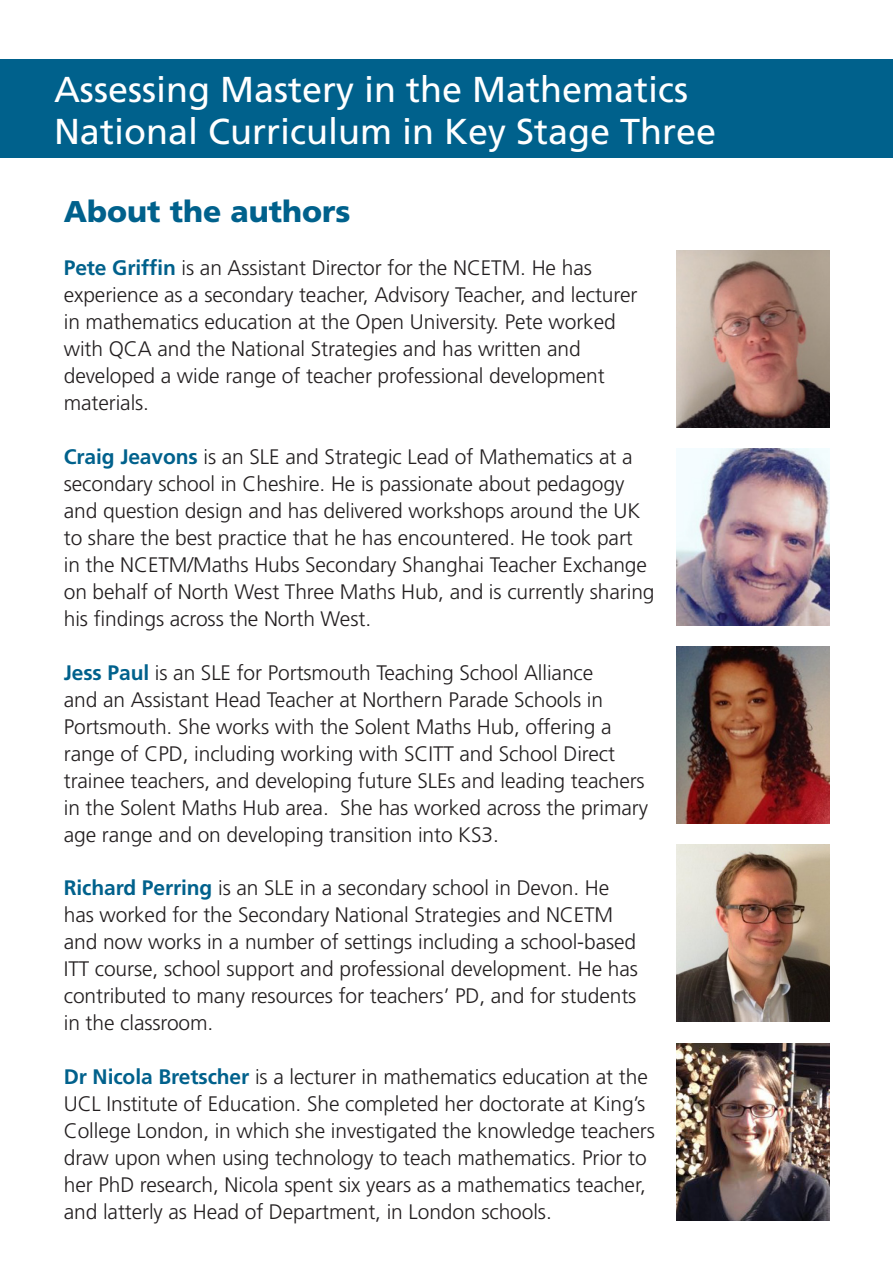
<style>
.page{position:relative;width:893px;height:1263px;background:#fff}
.page>*{position:absolute;margin:0;border:0;box-sizing:border-box;transform-origin:0 0}
.t1{font:36px/42px "Frutiger CE";color:#fff}
.t2{font:900 30px "Frutiger CE";color:#00618c}
.t3{font:300 21px/27px "Frutiger CE";letter-spacing:-.005em;color:#231f20}
.s1{font-weight:700;color:#00618c}
</style>
<div class="page">
<div style="left:0;top:60px;width:893px;height:98px;background:#00618c"></div>
<img style="left:676px;top:250px;width:153px;height:177px">
<img style="left:676px;top:449px;width:153px;height:176px">
<img style="left:676px;top:647px;width:153px;height:177px">
<img style="left:676px;top:845px;width:153px;height:177px">
<img style="left:676px;top:1043px;width:153px;height:177px">
<p class="t1" style="left:54px;top:68px;width:664px">Assessing Mastery in the Mathematics<br>National Curriculum in Key Stage Three</p>
<p class="t2" style="left:64px;top:193px;width:288px">About the authors</p>
<p class="t3" style="left:64px;top:254px;width:575px"><span class="s1">Pete Griffin</span> is an Assistant Director for the NCETM. He has experience as a secondary teacher, Advisory Teacher, and lecturer in mathematics education at the Open University. Pete worked with QCA and the National Strategies and has written and developed a wide range of teacher professional development materials.</p>
<p class="t3" style="left:64px;top:443px;width:592px"><span class="s1">Craig Jeavons</span> is an SLE and Strategic Lead of Mathematics at a secondary school in Cheshire. He is passionate about pedagogy and question design and has delivered workshops around the UK to share the best practice that he has encountered. He took part<br>in the NCETM/Maths Hubs Secondary Shanghai Teacher Exchange on behalf of North West Three Maths Hub, and is currently sharing his findings across the North West.</p>
<p class="t3" style="left:64px;top:659px;width:586px"><span class="s1">Jess Paul</span> is an SLE for Portsmouth Teaching School Alliance<br>and an Assistant Head Teacher at Northern Parade Schools in Portsmouth. She works with the Solent Maths Hub, offering a range of CPD, including working with SCITT and School Direct trainee teachers, and developing future SLEs and leading teachers in the Solent Maths Hub area. She has worked across the primary age range and on developing transition into KS3.</p>
<p class="t3" style="left:64px;top:874px;width:576px"><span class="s1">Richard Perring</span> is an SLE in a secondary school in Devon. He has worked for the Secondary National Strategies and NCETM and now works in a number of settings including a school-based ITT course, school support and professional development. He has contributed to many resources for teachers’ PD, and for students in the classroom.</p>
<p class="t3" style="left:64px;top:1063px;width:593px"><span class="s1">Dr Nicola Bretscher</span> is a lecturer in mathematics education at the UCL Institute of Education. She completed her doctorate at King’s College London, in which she investigated the knowledge teachers draw upon when using technology to teach mathematics. Prior to her PhD research, Nicola spent six years as a mathematics teacher, and latterly as Head of Department, in London schools.</p>
</div>
